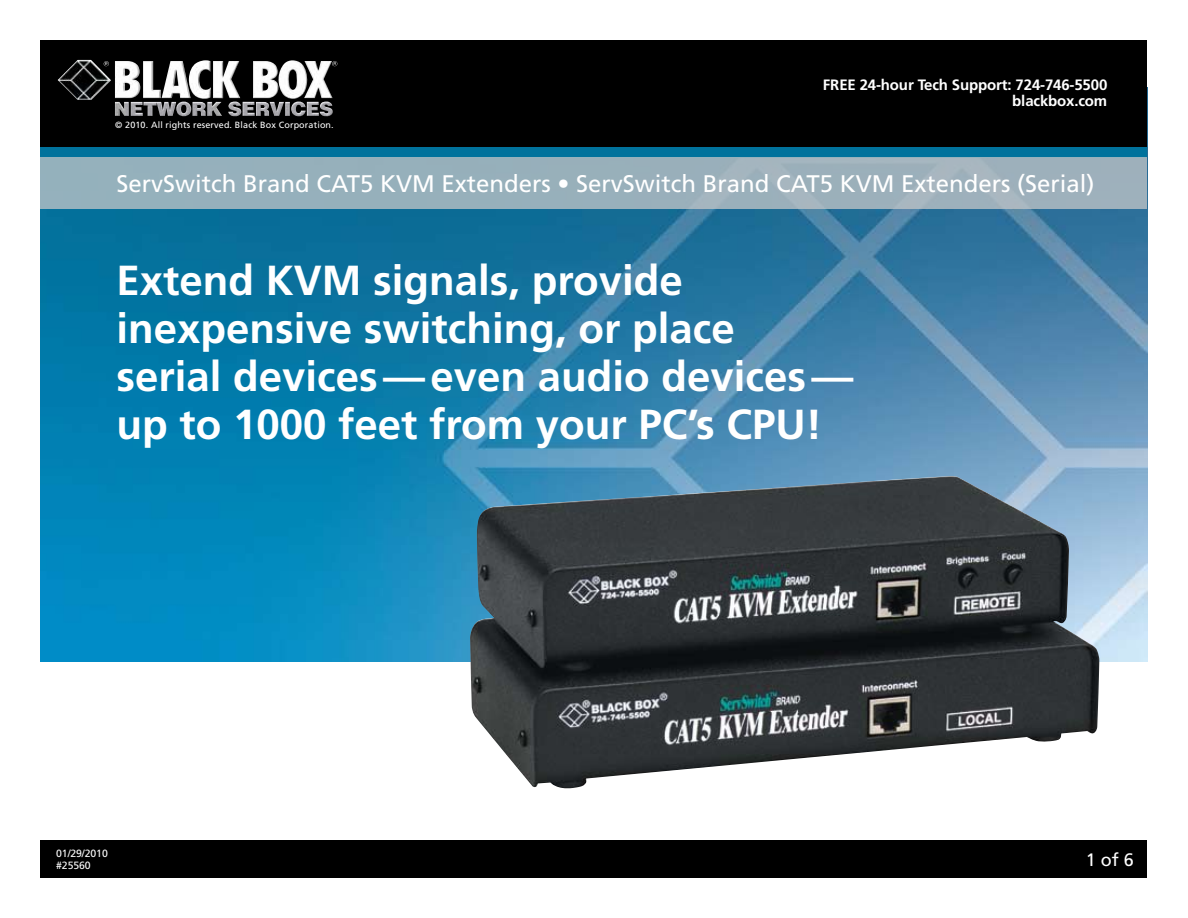
<style>
.page{position:relative;width:1188px;height:918px;background:#fff}
.page>*{position:absolute;margin:0;border:0;box-sizing:border-box;transform-origin:0 0}
.t1{font:700 42px/48px "Frutiger";color:#fff}
.t2{font:24px "Frutiger";color:#fff}
.t3{font:18px "Frutiger";color:#fff}
.t4{font:700 15px/16.5px "Frutiger";letter-spacing:-.01em;color:#fff;text-align:right}
.t5{font:10.5px/12px "Frutiger";letter-spacing:-.01em;color:#fff}
.t6{font:9px "Frutiger";letter-spacing:.015em;color:#fff}
</style>
<div class="page">
<img style="left:40px;top:209px;width:1108px;height:453px">
<div style="left:40px;top:40px;width:1108px;height:107px;background:#000"></div>
<div style="left:40px;top:147px;width:1108px;height:10px;background:#00729c"></div>
<div style="left:40px;top:157px;width:1108px;height:52px;background:linear-gradient(to right,#93b0bb,#a1b1bc)"></div>
<img style="left:58px;top:60px;width:275px;height:43px">
<div style="left:40px;top:840px;width:1108px;height:38px;background:#000"></div>
<img style="left:470px;top:476px;width:629px;height:313px">
<p class="t6" style="left:115px;top:120px;width:220px">© 2010. All rights reserved. Black Box Corporation.</p>
<p class="t4" style="left:823px;top:76px;width:286px">FrEE 24-hour tech support: 724-746-5500 blackbox.com</p>
<p class="t2" style="left:117px;top:169px;width:979px">ServSwitch Brand CAT5 KVM Extenders • ServSwitch Brand CAT5 KVM Extenders (Serial)</p>
<p class="t1" style="left:117px;top:257px;width:738px">Extend KVM signals, provide inexpensive switching, or place<br>serial devices—even audio devices— up to 1000 feet from your PC’s CPU!</p>
<p class="t5" style="left:56px;top:847px;width:53px">01/29/2010 #25560</p>
<p class="t3" style="left:1086px;top:849px;width:50px">1 of 6</p>
</div>
